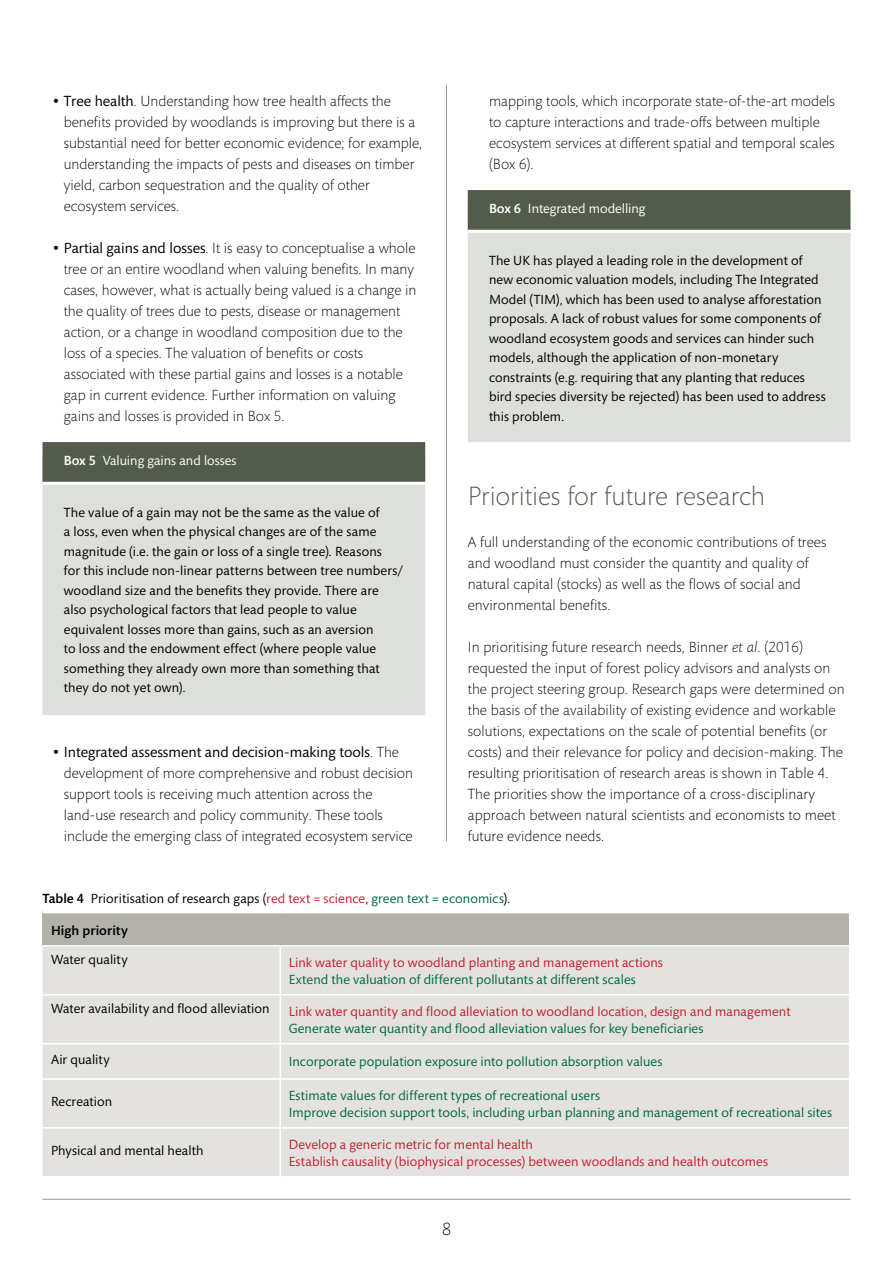
<style>
.page{position:relative;width:893px;height:1263px;background:#fff}
.page>*{position:absolute;margin:0;border:0;box-sizing:border-box;transform-origin:0 0}
.fc-b-body{font:300 27px "Mundo Sans";letter-spacing:-.005em;color:#545c4a}
.fc-f-pg-number-cente{font:300 18px "Mundo Sans";color:#000}
.fc-b-body-2{font:300 15px/21px "Mundo Sans";color:#000}
.fc-box-body{font:13.5px/19.5px "Mundo Sans";letter-spacing:.01em;color:#000}
.fc-t-body-left{font:13.5px "Mundo Sans";letter-spacing:.005em;color:#00693f}
.fc-t-body-left-2{font:13.5px "Mundo Sans";letter-spacing:.01em;color:#c32031}
.FC__Table_body__left{font:13.5px "Mundo Sans";letter-spacing:.005em;color:#000}
.fc-box-title{font:13.5px "Mundo Sans";color:#fff}
.FC__Table_body__left-2{font:500 13.5px "Mundo Sans";letter-spacing:.01em;color:#000}
.s1{font-size:24px}
.s2{font-weight:400}
.s3{font-weight:500}
.s4{font-style:italic}
.s5{color:#c32031}
.s6{color:#00693f}
</style>
<div class="page">
<hr style="left:446px;top:85px;width:1px;height:756px;background:#939598">
<hr style="left:43px;top:1199px;width:807px;height:1px;background:#939598">
<div style="left:43px;top:912px;width:806px;height:34px;background:#b3b2aa"></div>
<div style="left:43px;top:947px;width:806px;height:229px;background:#e3e2de"></div>
<hr style="left:280px;top:947px;width:1px;height:47px;background:#fff">
<hr style="left:280px;top:995px;width:1px;height:48px;background:#fff">
<hr style="left:280px;top:1044px;width:1px;height:34px;background:#fff">
<hr style="left:280px;top:1080px;width:1px;height:47px;background:#fff">
<hr style="left:280px;top:1128px;width:1px;height:48px;background:#fff">
<hr style="left:43px;top:910px;width:237px;height:3px;background:#fff">
<hr style="left:280px;top:910px;width:569px;height:3px;background:#fff">
<hr style="left:43px;top:945px;width:237px;height:2px;background:#fff">
<hr style="left:280px;top:945px;width:569px;height:2px;background:#fff">
<hr style="left:43px;top:994px;width:237px;height:1px;background:#fff">
<hr style="left:280px;top:994px;width:569px;height:1px;background:#fff">
<hr style="left:43px;top:1043px;width:237px;height:1px;background:#fff">
<hr style="left:280px;top:1043px;width:569px;height:1px;background:#fff">
<hr style="left:43px;top:1078px;width:237px;height:2px;background:#fff">
<hr style="left:280px;top:1078px;width:569px;height:2px;background:#fff">
<hr style="left:43px;top:1127px;width:237px;height:1px;background:#fff">
<hr style="left:280px;top:1127px;width:569px;height:1px;background:#fff">
<div style="left:43px;top:457px;width:382px;height:258px;background:#dddfdb"></div>
<div style="left:43px;top:442px;width:382px;height:41px;background:#535c4a;border:2px solid #535c4a"></div>
<hr style="left:43px;top:482px;width:402px;height:3px;background:#fff">
<div style="left:468px;top:205px;width:382px;height:237px;background:#dddfdb"></div>
<div style="left:468px;top:190px;width:382px;height:41px;background:#535c4a;border:2px solid #535c4a"></div>
<hr style="left:468px;top:230px;width:402px;height:3px;background:#fff">
<p class="fc-b-body-2" style="left:64px;top:91px;width:360px;text-indent:-11px"><span class="s1">•</span> <span class="s2">Tree health</span>. Understanding how tree health affects the benefits provided by woodlands is improving but there is a substantial need for better economic evidence; for example, understanding the impacts of pests and diseases on timber yield, carbon sequestration and the quality of other ecosystem services.</p>
<p class="fc-b-body-2" style="left:64px;top:238px;width:354px;text-indent:-11px"><span class="s1">•</span> <span class="s2">Partial gains and losses</span>. It is easy to conceptualise a whole tree or an entire woodland when valuing benefits. In many cases, however, what is actually being valued is a change in the quality of trees due to pests, disease or management action, or a change in woodland composition due to the loss of a species. The valuation of benefits or costs associated with these partial gains and losses is a notable gap in current evidence. Further information on valuing gains and losses is provided in Box 5.</p>
<p class="fc-box-title" style="left:64px;top:453px;width:174px"><span class="s3">Box 5</span> Valuing gains and losses</p>
<p class="fc-box-body" style="left:64px;top:503px;width:340px">The value of a gain may not be the same as the value of<br>a loss, even when the physical changes are of the same magnitude (i.e. the gain or loss of a single tree). Reasons<br>for this include non-linear patterns between tree numbers/ woodland size and the benefits they provide. There are also psychological factors that lead people to value equivalent losses more than gains, such as an aversion<br>to loss and the endowment effect (where people value something they already own more than something that they do not yet own).</p>
<p class="fc-b-body-2" style="left:64px;top:742px;width:351px;text-indent:-11px"><span class="s1">•</span> <span class="s2">Integrated assessment and decision-making tools</span>. The development of more comprehensive and robust decision support tools is receiving much attention across the land-use research and policy community. These tools include the emerging class of integrated ecosystem service</p>
<p class="fc-b-body-2" style="left:489px;top:91px;width:347px">mapping tools, which incorporate state-of-the-art models to capture interactions and trade-offs between multiple ecosystem services at different spatial and temporal scales (Box 6).</p>
<p class="fc-box-title" style="left:489px;top:201px;width:158px"><span class="s3">Box 6</span> Integrated modelling</p>
<p class="fc-box-body" style="left:489px;top:251px;width:338px">The UK has played a leading role in the development of new economic valuation models, including The Integrated Model (TIM), which has been used to analyse afforestation proposals. A lack of robust values for some components of woodland ecosystem goods and services can hinder such models, although the application of non-monetary constraints (e.g. requiring that any planting that reduces bird species diversity be rejected) has been used to address this problem.</p>
<p class="fc-b-body" style="left:468px;top:482px;width:299px">Priorities for future research</p>
<p class="fc-b-body-2" style="left:468px;top:532px;width:360px">A full understanding of the economic contributions of trees and woodland must consider the quantity and quality of natural capital (stocks) as well as the flows of social and environmental benefits.</p>
<p class="fc-b-body-2" style="left:468px;top:637px;width:378px">In prioritising future research needs, Binner <span class="s4">et al</span>. (2016) requested the input of forest policy advisors and analysts on the project steering group. Research gaps were determined on the basis of the availability of existing evidence and workable solutions, expectations on the scale of potential benefits (or costs) and their relevance for policy and decision-making. The resulting prioritisation of research areas is shown in Table 4.<br>The priorities show the importance of a cross-disciplinary approach between natural scientists and economists to meet future evidence needs.</p>
<p class="fc-box-body" style="left:43px;top:889px;width:469px"><span class="s3">Table 4</span> Prioritisation of research gaps (<span class="s5">red text = science</span>, <span class="s6">green text = economics</span>).</p>
<p class="FC__Table_body__left-2" style="left:51px;top:923px;width:78px">High priority</p>
<p class="FC__Table_body__left" style="left:51px;top:952px;width:78px">Water quality</p>
<p class="fc-t-body-left-2" style="left:289px;top:955px;width:376px">Link water quality to woodland planting and management actions</p>
<p class="fc-t-body-left" style="left:289px;top:972px;width:349px">Extend the valuation of different pollutants at different scales</p>
<p class="FC__Table_body__left" style="left:51px;top:1001px;width:220px">Water availability and flood alleviation</p>
<p class="fc-t-body-left-2" style="left:289px;top:1004px;width:503px">Link water quantity and flood alleviation to woodland location, design and management</p>
<p class="fc-t-body-left" style="left:289px;top:1021px;width:416px">Generate water quantity and flood alleviation values for key beneficiaries</p>
<p class="FC__Table_body__left" style="left:51px;top:1052px;width:60px">Air quality</p>
<p class="fc-t-body-left" style="left:289px;top:1054px;width:375px">Incorporate population exposure into pollution absorption values</p>
<p class="FC__Table_body__left" style="left:51px;top:1094px;width:63px">Recreation</p>
<p class="fc-t-body-left" style="left:289px;top:1088px;width:313px">Estimate values for different types of recreational users</p>
<p class="fc-t-body-left" style="left:289px;top:1105px;width:545px">Improve decision support tools, including urban planning and management of recreational sites</p>
<p class="FC__Table_body__left" style="left:51px;top:1143px;width:154px">Physical and mental health</p>
<p class="fc-t-body-left-2" style="left:289px;top:1137px;width:246px">Develop a generic metric for mental health</p>
<p class="fc-t-body-left-2" style="left:289px;top:1154px;width:481px">Establish causality (biophysical processes) between woodlands and health outcomes</p>
<p class="fc-f-pg-number-cente" style="left:442px;top:1219px;width:11px">8</p>
</div>
